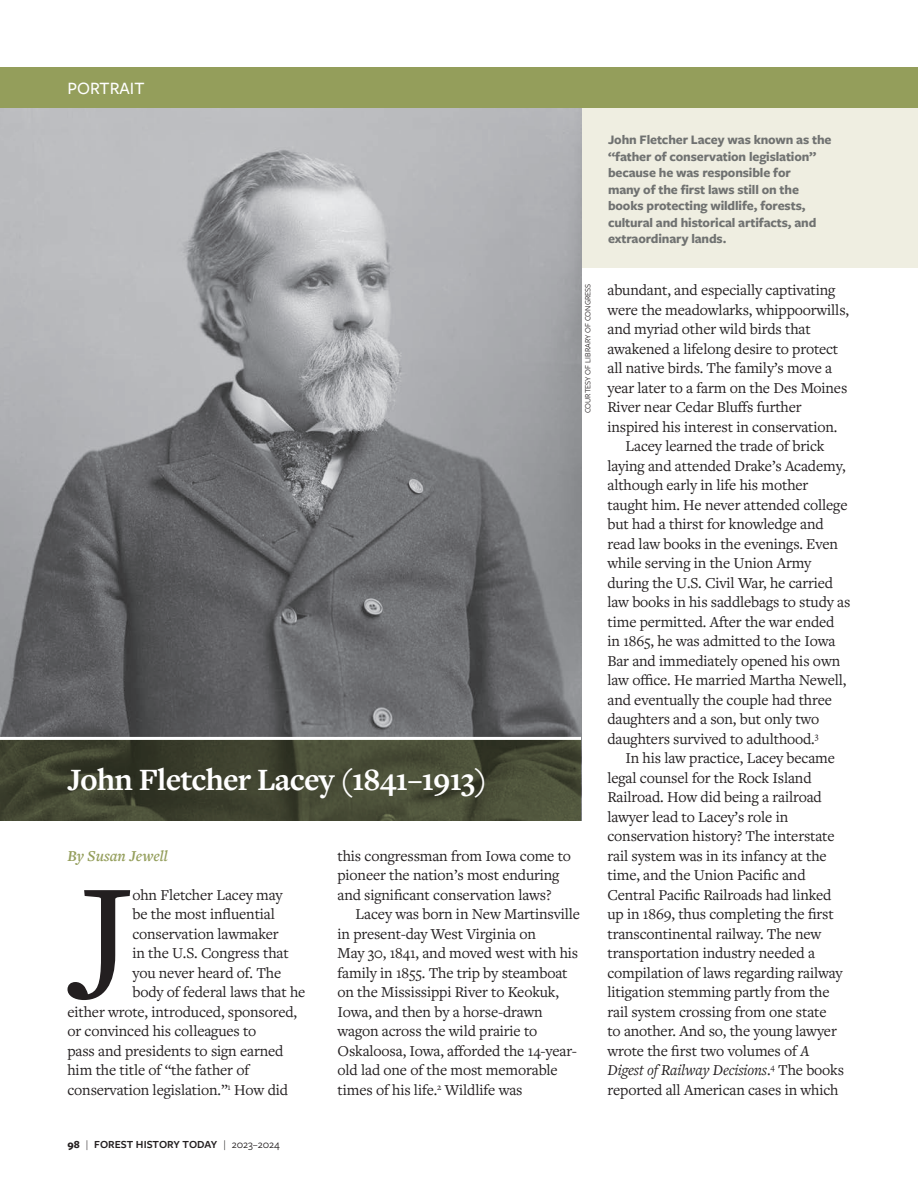
<style>
.page{position:relative;width:918px;height:1188px;background:#fff}
.page>*{position:absolute;margin:0;border:0;box-sizing:border-box;transform-origin:0 0}
.main_body_1st__graph_with_drop_cap{font:171.75px "Freight Text Pro";color:#231f20}
.t1{font:700 32.25px "Freight Text Pro";letter-spacing:-.025em;color:#fff}
.t2{font:500 18px "Freight Sans Pro";color:#fff}
.main_body_indented{font:15.75px/19.5px "Freight Text Pro";letter-spacing:-.01em;color:#231f20}
.main_body_1st__graph_with_drop_cap-2{font:15.75px/19.5px "Freight Text Pro";letter-spacing:-.01em;color:#231f20}
.Departments_byline{font:italic 600 15.75px "Freight Text Pro";color:#949e5b}
.gray_caption{font:700 13.5px/16.5px "Freight Sans Pro";letter-spacing:-.01em;color:#707271}
.t3{font:600 11.25px "Freight Sans Pro";letter-spacing:-.005em;color:#231f20}
.Photo_Credit{font:8.25px "Freight Sans Pro";color:#231f20}
.s1{font-weight:700}
.s2{font-family:"Freight Text Pro";font-weight:400}
.s3{font-weight:400}
.s4{font-style:italic}
</style>
<div class="page">
<div style="left:581px;top:108px;width:337px;height:160px;background:#efeee1"></div>
<img style="left:0;top:108px;width:581px;height:629px">
<svg style="left:0;top:740px;width:581px;height:81px;background:#424631"></svg>
<div style="left:0;top:68px;width:918px;height:40px;background:#949e5b"></div>
<p class="t2" style="left:68px;top:76px;width:78px">PORTRAIT</p>
<p class="Photo_Credit" style="left:582px;top:413px;width:131px;rotate:-90deg">COURTESY OF LIBRARY OF CONGRESS</p>
<p class="t1" style="left:68px;top:758px;width:421px">John Fletcher Lacey (1841–1913)</p>
<p class="Departments_byline" style="left:68px;top:845px;width:102px">By Susan Jewell</p>
<p class="main_body_1st__graph_with_drop_cap" style="left:67px;top:829px;width:68px">J</p>
<p class="main_body_1st__graph_with_drop_cap-2" style="left:132px;top:885px;width:152px">ohn Fletcher Lacey may</p>
<p class="main_body_1st__graph_with_drop_cap-2" style="left:132px;top:904px;width:144px">be the most influential</p>
<p class="main_body_1st__graph_with_drop_cap-2" style="left:132px;top:924px;width:148px">conservation lawmaker</p>
<p class="main_body_1st__graph_with_drop_cap-2" style="left:132px;top:943px;width:158px">in the U.S. Congress that</p>
<p class="main_body_1st__graph_with_drop_cap-2" style="left:132px;top:963px;width:150px">you never heard of. The</p>
<p class="main_body_1st__graph_with_drop_cap-2" style="left:132px;top:982px;width:175px">body of federal laws that he</p>
<p class="main_body_1st__graph_with_drop_cap-2" style="left:67px;top:1002px;width:231px">either wrote, introduced, sponsored,</p>
<p class="main_body_1st__graph_with_drop_cap-2" style="left:67px;top:1021px;width:190px">or convinced his colleagues to</p>
<p class="main_body_1st__graph_with_drop_cap-2" style="left:67px;top:1041px;width:217px">pass and presidents to sign earned</p>
<p class="main_body_1st__graph_with_drop_cap-2" style="left:67px;top:1060px;width:183px">him the title of “the father of</p>
<p class="main_body_1st__graph_with_drop_cap-2" style="left:67px;top:1080px;width:222px">conservation legislation.”<sup>1</sup> How did</p>
<p class="t3" style="left:68px;top:1136px;width:214px"><span class="s1">98</span> <span class="s2">|</span> FOREST HISTORY TODAY <span class="s2">|</span> <span class="s3">2023–2024</span></p>
<p class="main_body_1st__graph_with_drop_cap-2" style="left:338px;top:846px;width:235px">this congressman from Iowa come to pioneer the nation’s most enduring and significant conservation laws?</p>
<p class="main_body_indented" style="left:338px;top:904px;width:244px;text-indent:18px">Lacey was born in New Martinsville in present-day West Virginia on<br>May 30, 1841, and moved west with his family in 1855. The trip by steamboat on the Mississippi River to Keokuk, Iowa, and then by a horse-drawn wagon across the wild prairie to Oskaloosa, Iowa, afforded the 14-year&shy;old lad one of the most memorable times of his life.<sup>2</sup> Wildlife was</p>
<p class="gray_caption" style="left:608px;top:131px;width:225px">John Fletcher Lacey was known as the “father of conservation legislation” because he was responsible for<br>many of the first laws still on the books protecting wildlife, forests, cultural and historical artifacts, and extraordinary lands.</p>
<p class="main_body_indented" style="left:607px;top:280px;width:243px">abundant, and especially captivating were the meadowlarks, whippoorwills, and myriad other wild birds that awakened a lifelong desire to protect all native birds. The family’s move a year later to a farm on the Des Moines River near Cedar Bluffs further inspired his interest in conservation.</p>
<p class="main_body_indented" style="left:607px;top:436px;width:244px;text-indent:18px">Lacey learned the trade of brick laying and attended Drake’s Academy, although early in life his mother taught him. He never attended college but had a thirst for knowledge and read law books in the evenings. Even while serving in the Union Army during the U.S. Civil War, he carried law books in his saddlebags to study as time permitted. After the war ended in 1865, he was admitted to the Iowa Bar and immediately opened his own law office. He married Martha Newell, and eventually the couple had three daughters and a son, but only two daughters survived to adulthood.<sup>3</sup></p>
<p class="main_body_indented" style="left:607px;top:748px;width:238px;text-indent:18px">In his law practice, Lacey became legal counsel for the Rock Island Railroad. How did being a railroad lawyer lead to Lacey’s role in conservation history? The interstate rail system was in its infancy at the time, and the Union Pacific and Central Pacific Railroads had linked up in 1869, thus completing the first transcontinental railway. The new transportation industry needed a compilation of laws regarding railway litigation stemming partly from the rail system crossing from one state<br>to another. And so, the young lawyer wrote the first two volumes of <span class="s4">A Digest of Railway Decisions</span>.<sup>4</sup> The books reported all American cases in which</p>
</div>
